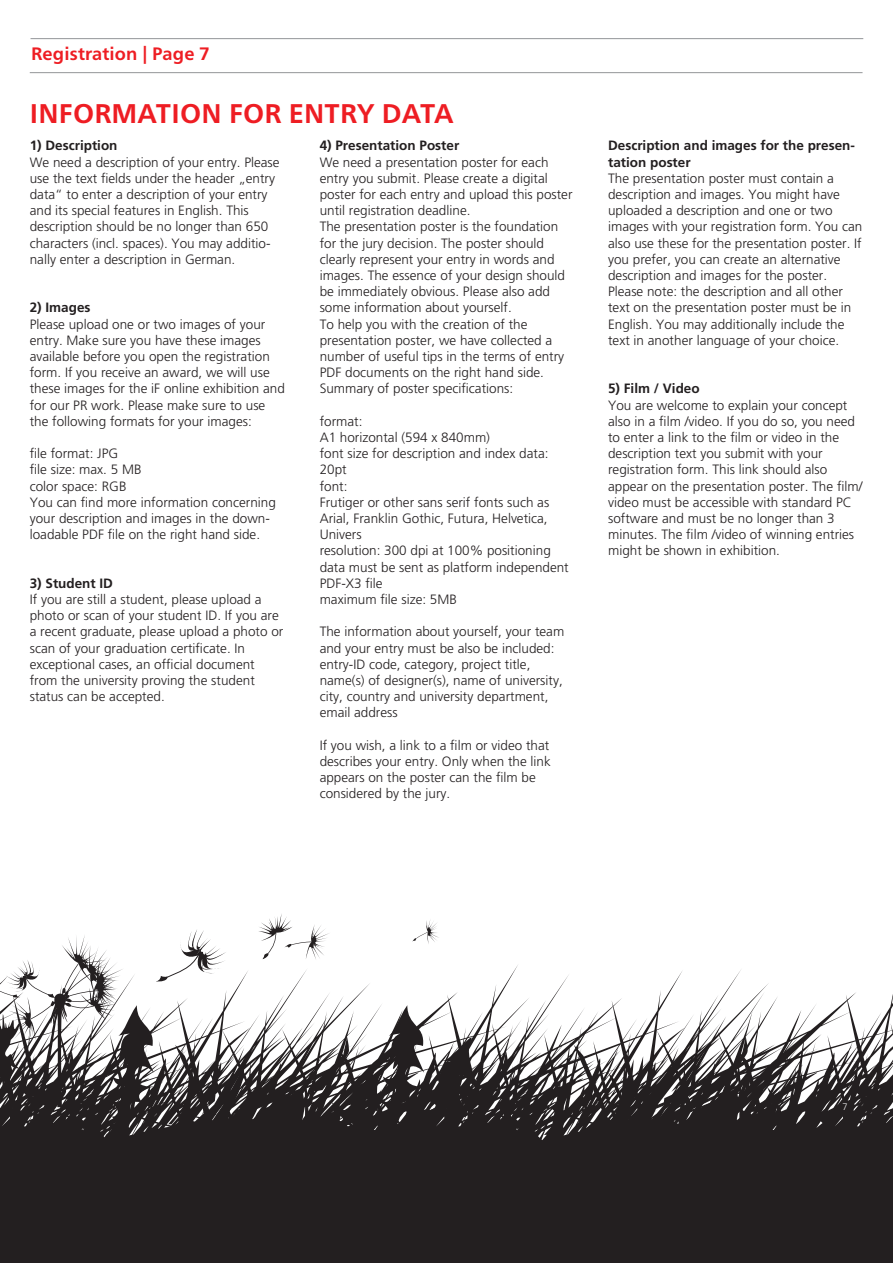
<style>
.page{position:relative;width:893px;height:1263px;background:#fff}
.page>*{position:absolute;margin:0;border:0;box-sizing:border-box;transform-origin:0 0}
.t1{font:700 27px "Frutiger Neue LT Pro";letter-spacing:.01em;color:#ee1d23}
.t2{font:700 18px "Frutiger Neue LT Pro";letter-spacing:.01em;color:#ee1d23}
.t3{font:300 13.5px/16.2px "Frutiger LT Std";color:#231f20}
.t4{font:700 13.5px/16.2px "Frutiger LT Std";color:#231f20}
.t5{font:300 9.75px "Frutiger Next LT";color:#fff}
</style>
<div class="page">
<hr style="left:30px;top:72px;width:832px;height:1px;background:#939598">
<hr style="left:31px;top:38px;width:832px;height:1px;background:#939598">
<svg style="left:132px;top:965px;width:399px;height:193px"></svg>
<svg style="left:531px;top:970px;width:362px;height:188px"></svg>
<svg style="left:305px;top:1005px;width:184px;height:145px"></svg>
<svg style="left:259px;top:914px;width:70px;height:46px"></svg>
<svg style="left:0;top:930px;width:227px;height:216px"></svg>
<svg style="left:412px;top:920px;width:27px;height:24px"></svg>
<div style="left:0;top:1158px;width:893px;height:105px;background:#231f20"></div>
<h2 class="t2" style="left:31px;top:47px;width:180px">Registration | Page 7</h2>
<h1 class="t1" style="left:30px;top:102px;width:425px">INFORMATION FOR ENTRY DATA</h1>
<p class="t4" style="left:30px;top:139px;width:89px">1) Description</p>
<p class="t3" style="left:30px;top:155px;width:251px">We need a description of your entry. Please use the text fields under the header „entry data“ to enter a description of your entry and its special features in English. This description should be no longer than 650 characters (incl. spaces). You may additio&shy;nally enter a description in German.</p>
<p class="t4" style="left:30px;top:301px;width:62px">2) Images</p>
<p class="t3" style="left:30px;top:317px;width:257px">Please upload one or two images of your entry. Make sure you have these images available before you open the registration form. If you receive an award, we will use these images for the iF online exhibition and for our PR work. Please make sure to use the following formats for your images:</p>
<p class="t3" style="left:30px;top:447px;width:248px">file format: JPG<br>file size: max. 5 MB<br>color space: RGB<br>You can find more information concerning your description and images in the down&shy;loadable PDF file on the right hand side.</p>
<p class="t4" style="left:30px;top:576px;width:85px">3) Student ID</p>
<p class="t3" style="left:30px;top:592px;width:255px">If you are still a student, please upload a photo or scan of your student ID. If you are a recent graduate, please upload a photo or scan of your graduation certificate. In exceptional cases, an official document from the university proving the student status can be accepted.</p>
<p class="t4" style="left:320px;top:139px;width:141px">4) Presentation Poster</p>
<p class="t3" style="left:320px;top:155px;width:254px">We need a presentation poster for each entry you submit. Please create a digital poster for each entry and upload this poster until registration deadline.<br>The presentation poster is the foundation for the jury decision. The poster should clearly represent your entry in words and images. The essence of your design should be immediately obvious. Please also add some information about yourself.<br>To help you with the creation of the presentation poster, we have collected a number of useful tips in the terms of entry PDF documents on the right hand side.<br>Summary of poster specifications:</p>
<p class="t3" style="left:320px;top:414px;width:251px">format:<br>A1 horizontal (594 x 840mm)<br>font size for description and index data:<br>20pt<br>font:<br>Frutiger or other sans serif fonts such as<br>Arial, Franklin Gothic, Futura, Helvetica,<br>Univers<br>resolution: 300 dpi at 100% positioning data must be sent as platform independent<br>PDF-X3 file<br>maximum file size: 5MB</p>
<p class="t3" style="left:320px;top:625px;width:246px">The information about yourself, your team and your entry must be also be included: entry-ID code, category, project title, name(s) of designer(s), name of university, city, country and university department, email address</p>
<p class="t3" style="left:320px;top:738px;width:233px">If you wish, a link to a film or video that describes your entry. Only when the link appears on the poster can the film be considered by the jury.</p>
<p class="t4" style="left:608px;top:139px;width:248px">Description and images for the presen&shy;tation poster</p>
<p class="t3" style="left:608px;top:171px;width:256px">The presentation poster must contain a description and images. You might have uploaded a description and one or two images with your registration form. You can also use these for the presentation poster. If you prefer, you can create an alternative description and images for the poster.<br>Please note: the description and all other text on the presentation poster must be in English. You may additionally include the text in another language of your choice.</p>
<p class="t4" style="left:608px;top:382px;width:93px">5) Film / Video</p>
<p class="t3" style="left:608px;top:398px;width:256px">You are welcome to explain your concept also in a film /video. If you do so, you need to enter a link to the film or video in the description text you submit with your registration form. This link should also appear on the presentation poster. The film/ video must be accessible with standard PC software and must be no longer than 3 minutes. The film /video of winning entries might be shown in exhibition.</p>
<p class="t5" style="left:842px;top:1103px;width:7px">7</p>
</div>
